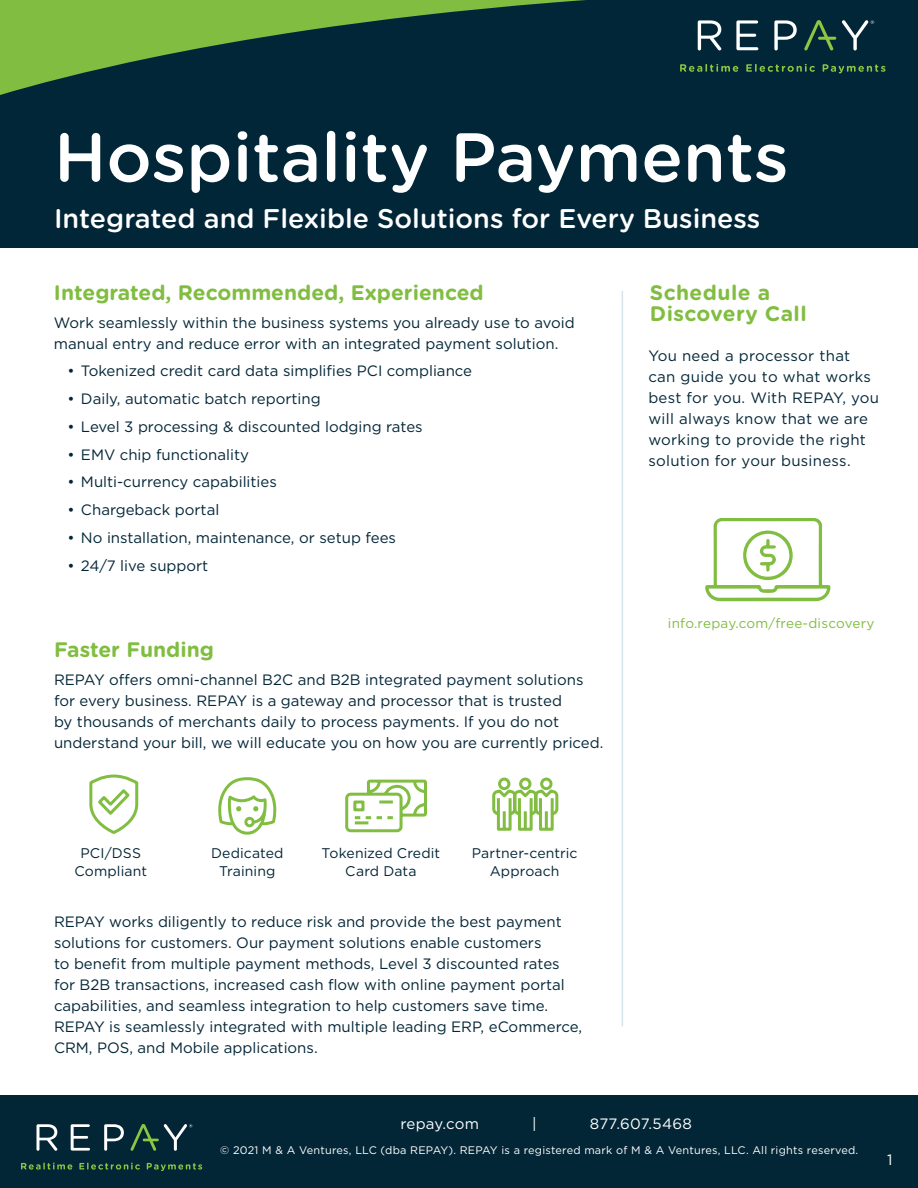
<style>
.page{position:relative;width:918px;height:1188px;background:#fff}
.page>*{position:absolute;margin:0;border:0;box-sizing:border-box;transform-origin:0 0}
.t1{font:500 69px "Gotham Rounded";color:#fff}
.t2{font:500 27px "Gotham Rounded";color:#fff}
.t3{font:700 21px "Gotham Rounded";color:#81bd41}
.t4{font:700 21px/21px "Gotham Rounded";letter-spacing:.02em;color:#81bd41}
.t5{font:15px/21px "Gotham";color:#032637}
.t6{font:15px/21px "Gotham";letter-spacing:.02em;color:#032637}
.t7{font:15px "Gotham";letter-spacing:.02em;color:#fff}
.t8{font:13.95px/18.1px "Gotham";letter-spacing:.01em;color:#032637;text-align:center}
.t9{font:13.5px "Gotham";letter-spacing:.02em;color:#81bd41}
.t10{font:10.95px "Gotham";letter-spacing:.02em;color:#fff}
</style>
<div class="page">
<div style="left:0;top:1095px;width:918px;height:93px;background:#032637"></div>
<svg style="left:21px;top:1163px;width:51px;height:7px"></svg>
<svg style="left:79px;top:1163px;width:61px;height:7px"></svg>
<svg style="left:147px;top:1163px;width:55px;height:8px"></svg>
<svg style="left:37px;top:1124px;width:20px;height:27px"></svg>
<svg style="left:71px;top:1124px;width:19px;height:27px"></svg>
<svg style="left:104px;top:1124px;width:20px;height:27px"></svg>
<svg style="left:131px;top:1124px;width:61px;height:27px"></svg>
<div style="left:0;top:0;width:918px;height:247px;background:#012638"></div>
<svg style="left:0;top:0;width:886px;height:95px"></svg>
<svg style="left:680px;top:64px;width:58px;height:8px"></svg>
<svg style="left:746px;top:64px;width:69px;height:8px"></svg>
<svg style="left:823px;top:64px;width:62px;height:9px"></svg>
<svg style="left:698px;top:20px;width:23px;height:30px"></svg>
<svg style="left:736px;top:20px;width:22px;height:30px"></svg>
<svg style="left:774px;top:20px;width:23px;height:30px"></svg>
<svg style="left:804px;top:20px;width:29px;height:30px"></svg>
<hr style="left:818px;top:37px;width:18px;height:3px;background:#8ec640">
<svg style="left:842px;top:20px;width:32px;height:30px"></svg>
<hr style="left:622px;top:291px;width:1px;height:735px;background:#d5e4ec">
<svg style="left:89px;top:774px;width:50px;height:60px"></svg>
<svg style="left:345px;top:779px;width:82px;height:54px"></svg>
<svg style="left:492px;top:777px;width:67px;height:54px"></svg>
<svg style="left:218px;top:777px;width:59px;height:58px"></svg>
<svg style="left:705px;top:518px;width:125px;height:83px"></svg>
<h1 class="t1" style="left:54px;top:108px;width:736px">Hospitality Payments</h1>
<h2 class="t2" style="left:54px;top:200px;width:708px">Integrated and Flexible Solutions for Every Business</h2>
<h3 class="t3" style="left:54px;top:277px;width:431px">Integrated, Recommended, Experienced</h3>
<p class="t5" style="left:54px;top:312px;width:522px">Work seamlessly within the business systems you already use to avoid manual entry and reduce error with an integrated payment solution.</p>
<p class="t5" style="left:67px;top:360px;width:406px">• Tokenized credit card data simplifies PCI compliance</p>
<p class="t5" style="left:67px;top:388px;width:255px">• Daily, automatic batch reporting</p>
<p class="t5" style="left:67px;top:416px;width:357px">• Level 3 processing &amp; discounted lodging rates</p>
<p class="t5" style="left:67px;top:444px;width:183px">• EMV chip functionality</p>
<p class="t5" style="left:67px;top:471px;width:211px">• Multi-currency capabilities</p>
<p class="t5" style="left:67px;top:499px;width:153px">• Chargeback portal</p>
<p class="t5" style="left:67px;top:527px;width:330px">• No installation, maintenance, or setup fees</p>
<p class="t5" style="left:67px;top:555px;width:142px">• 24/7 live support</p>
<h3 class="t3" style="left:54px;top:634px;width:162px">Faster Funding</h3>
<p class="t5" style="left:54px;top:669px;width:551px">REPAY offers omni-channel B2C and B2B integrated payment solutions for every business. REPAY is a gateway and processor that is trusted<br>by thousands of merchants daily to process payments. If you do not understand your bill, we will educate you on how you are currently priced.</p>
<h3 class="t4" style="left:650px;top:281px;width:158px">Schedule a<br>Discovery Call</h3>
<p class="t6" style="left:648px;top:344px;width:232px">You need a processor that can guide you to what works best for you. With REPAY, you will always know that we are working to provide the right solution for your business.</p>
<p class="t9" style="left:668px;top:615px;width:208px">info.repay.com/free-discovery</p>
<p class="t8" style="left:74px;top:843px;width:74px">PCI/DSS<br>Compliant</p>
<p class="t8" style="left:322px;top:843px;width:120px">Tokenized Credit<br>Card Data</p>
<p class="t8" style="left:472px;top:843px;width:107px">Partner-centric<br>Approach</p>
<p class="t8" style="left:211px;top:843px;width:74px">Dedicated<br>Training</p>
<p class="t5" style="left:54px;top:911px;width:530px">REPAY works diligently to reduce risk and provide the best payment solutions for customers. Our payment solutions enable customers<br>to benefit from multiple payment methods, Level 3 discounted rates for B2B transactions, increased cash flow with online payment portal capabilities, and seamless integration to help customers save time.<br>REPAY is seamlessly integrated with multiple leading ERP, eCommerce, CRM, POS, and Mobile applications.</p>
<p class="t7" style="left:400px;top:1114px;width:80px">repay.com</p>
<p class="t7" style="left:532px;top:1114px;width:6px">|</p>
<p class="t7" style="left:590px;top:1114px;width:104px">877.607.5468</p>
<p class="t10" style="left:220px;top:1143px;width:640px">© 2021 M &amp; A Ventures, LLC (dba REPAY). REPAY is a registered mark of M &amp; A Ventures, LLC. All rights reserved.</p>
<p class="t7" style="left:887px;top:1151px;width:7px">1</p>
</div>
